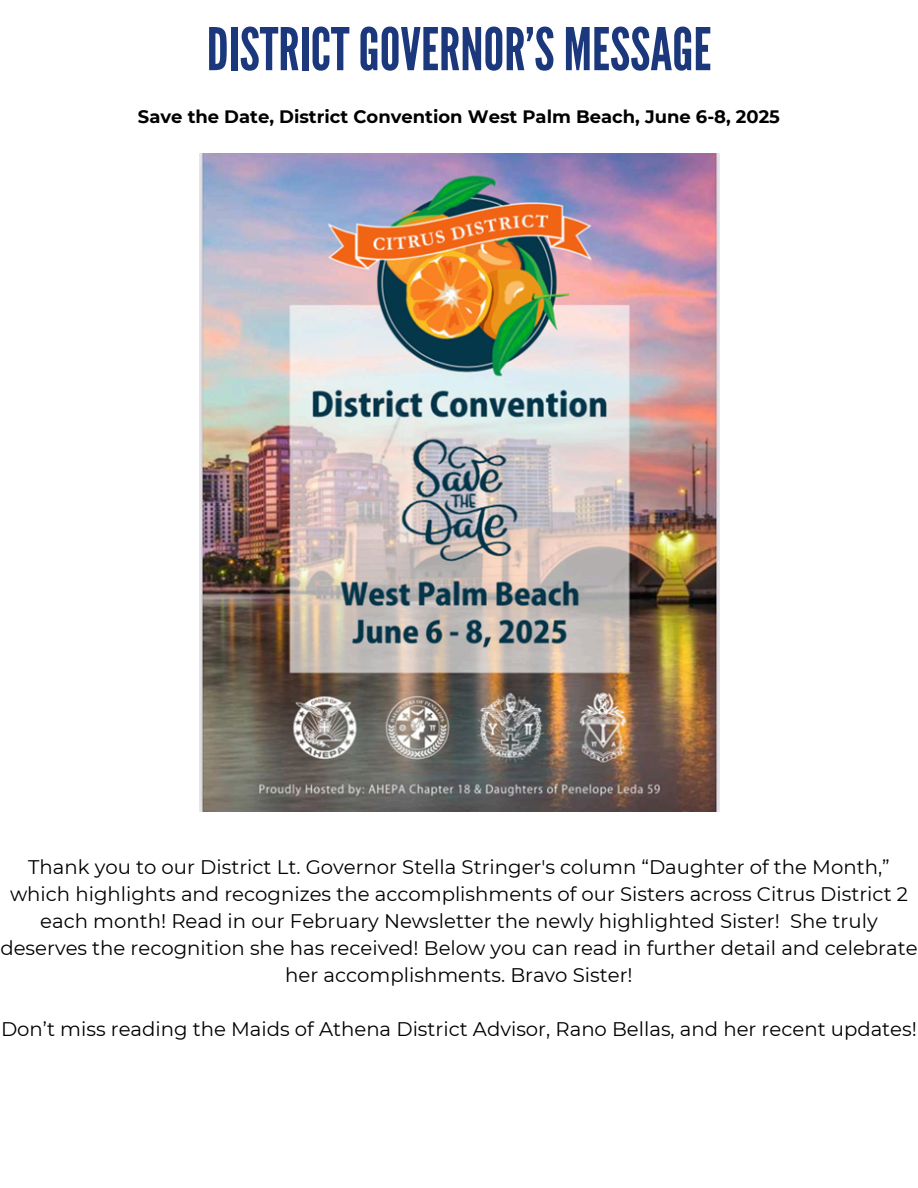
<style>
.page{position:relative;width:918px;height:1188px;background:#fff}
.page>*{position:absolute;margin:0;border:0;box-sizing:border-box;transform-origin:0 0}
.t1{font:58.8px "League Gothic";color:#1c387c}
.t2{font:19.65px/27px "Montserrat";color:#000;text-align:center}
.t3{font:700 18px "Montserrat";color:#000}
</style>
<div class="page">
<img style="left:199px;top:154px;width:520px;height:658px">
<h1 class="t1" style="left:207px;top:15px;width:506px">DISTRICTGOVERNOR’S MESSAGE</h1>
<h2 class="t3" style="left:138px;top:105px;width:644px">Save the Date, District Convention West Palm Beach, June 6-8, 2025</h2>
<p class="t2" style="left:0;top:854px;width:919px">Thank you to our District Lt. Governor Stella Stringer's column “Daughter of the Month,” which highlights and recognizes the accomplishments of our Sisters across Citrus District 2 each month! Read in our February Newsletter the newly highlighted Sister! She truly deserves the recognition she has received! Below you can read in further detail and celebrate her accomplishments. Bravo Sister!</p>
<p class="t2" style="left:1px;top:1016px;width:917px">Don’t miss reading the Maids of Athena District Advisor, Rano Bellas, and her recent updates!</p>
</div>
